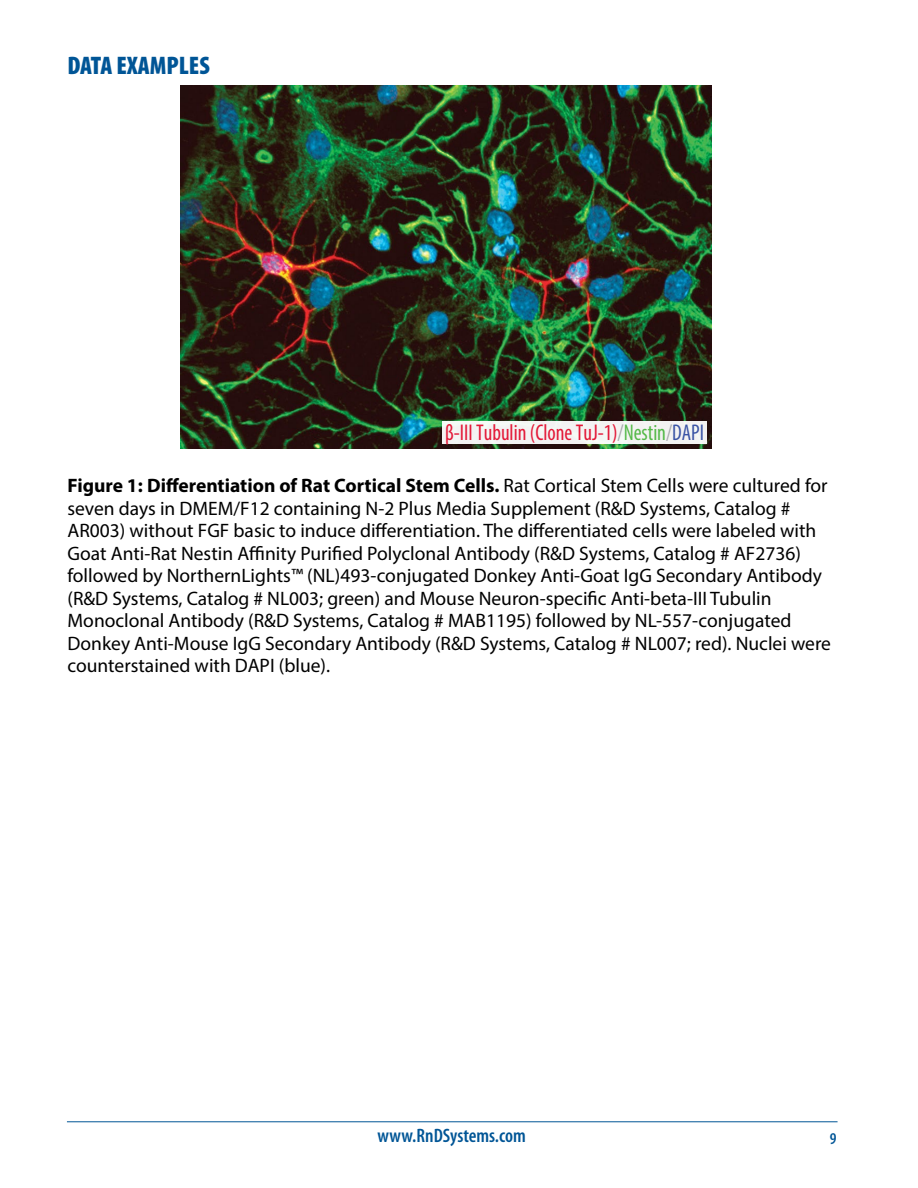
<style>
.page{position:relative;width:918px;height:1188px;background:#fff}
.page>*{position:absolute;margin:0;border:0;box-sizing:border-box;transform-origin:0 0}
.t1{font:900 condensed 25.5px "Myriad Pro";color:#005596}
.t2{font:condensed 22.8px "Myriad Pro";color:#e31837;scale:.95 1}
.t3{font:19.5px/22.5px "Myriad Pro";color:#000}
.t4{font:600 condensed 19.5px "Myriad Pro";color:#005596}
.t5{font:600 condensed 16.5px "Myriad Pro";color:#005596}
.s1{color:#a7a9ac}
.s2{color:#54b948}
.s3{color:#3b54a5}
.s4{font-weight:700}
</style>
<div class="page">
<hr style="left:67px;top:1121px;width:771px;height:1px;background:#005596">
<img style="left:180px;top:85px;width:531px;height:363px">
<div style="left:443px;top:421px;width:264px;height:23px;background:#f3f2f2"></div>
<h1 class="t1" style="left:68px;top:51px;width:144px">DATA EXAMPLES</h1>
<p class="t2" style="left:445px;top:418px;width:274px">β-III Tubulin (Clone TuJ-1)<span class="s1">/</span><span class="s2">Nestin</span><span class="s1">/</span><span class="s3">DAPI</span></p>
<p class="t3" style="left:68px;top:474px;width:765px"><span class="s4">Figure 1: Differentiation of Rat Cortical Stem Cells.</span> Rat Cortical Stem Cells were cultured for seven days in DMEM/F12 containing N-2 Plus Media Supplement (R&amp;D Systems, Catalog # AR003) without FGF basic to induce differentiation. The differentiated cells were labeled with Goat Anti-Rat Nestin Affinity Purified Polyclonal Antibody (R&amp;D Systems, Catalog # AF2736) followed by NorthernLights™ (NL)493-conjugated Donkey Anti-Goat IgG Secondary Antibody (R&amp;D Systems, Catalog # NL003; green) and Mouse Neuron-specific Anti-beta-III Tubulin Monoclonal Antibody (R&amp;D Systems, Catalog # MAB1195) followed by NL-557-conjugated Donkey Anti-Mouse IgG Secondary Antibody (R&amp;D Systems, Catalog # NL007; red). Nuclei were counterstained with DAPI (blue).</p>
<p class="t4" style="left:377px;top:1125px;width:150px">www.RnDSystems.com</p>
<p class="t5" style="left:830px;top:1130px;width:8px">9</p>
</div>
